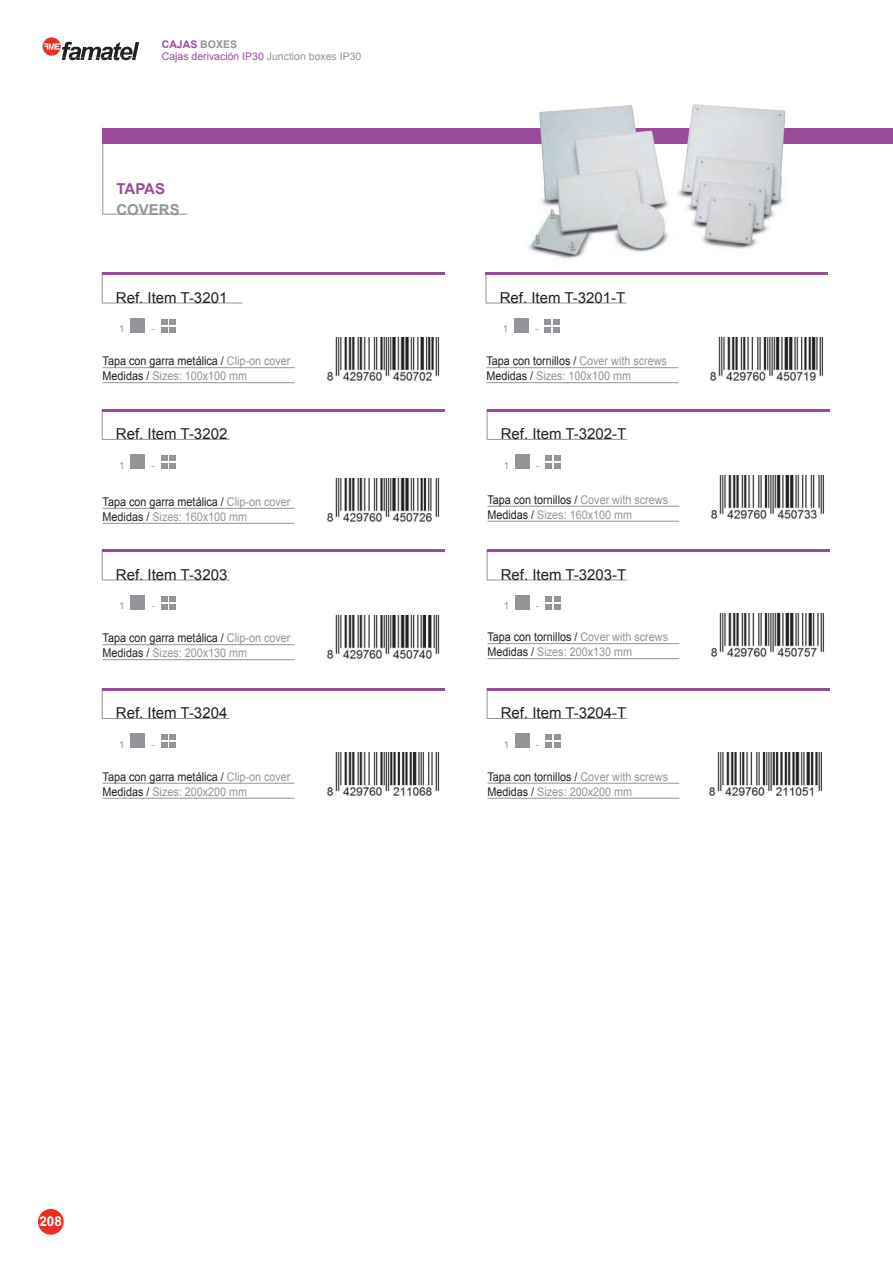
<style>
.page{position:relative;width:893px;height:1263px;background:#fff}
.page>*{position:absolute;margin:0;border:0;box-sizing:border-box;transform-origin:0 0}
.t1{font:15px "Arial";color:#231f20}
.t2{font:700 15px "Arial";color:#939598}
.t3{font:700 15px "Arial";letter-spacing:-.035em;color:#984c9a}
.t4{font:700 13.5px "Arial";color:#fff}
.t5{font:12px/15px "Arial";color:#231f20;scale:.9 1}
.t6{font:12px/15px "Arial";color:#939598;scale:.9 1}
.t7{font:10.5px/12px "Arial";color:#984c9a}
.t8{font:9.75px "Arial";color:#939598}
.s1{font-weight:700}
.s2{font-weight:700;color:#939598}
.s3{color:#939598}
.s4{color:#231f20}
</style>
<div class="page">
<div style="left:38px;top:1209px;width:26px;height:26px;background:#ee2e22;border-radius:50%"></div>
<svg style="left:43px;top:37px;width:18px;height:19px"></svg>
<svg style="left:44px;top:42px;width:95px;height:18px"></svg>
<hr style="left:103px;top:128px;width:1px;height:86px;background:#939598">
<div style="left:103px;top:128px;width:790px;height:15px;background:#984c9a"></div>
<div style="left:514px;top:318px;width:15px;height:15px;background:#939598"></div>
<div style="left:553px;top:319px;width:7px;height:6px;background:#939598"></div>
<svg style="left:545px;top:319px;width:6px;height:14px"></svg>
<div style="left:553px;top:327px;width:7px;height:6px;background:#939598"></div>
<hr style="left:486px;top:367px;width:192px;height:1px;background:#939598">
<hr style="left:486px;top:382px;width:192px;height:1px;background:#939598">
<hr style="left:486px;top:303px;width:140px;height:1px;background:#939598">
<hr style="left:486px;top:273px;width:1px;height:30px;background:#939598">
<hr style="left:486px;top:273px;width:342px;height:2px;background:#984c9a">
<img style="left:710px;top:337px;width:114px;height:44px">
<div style="left:130px;top:318px;width:15px;height:15px;background:#939598"></div>
<svg style="left:161px;top:319px;width:15px;height:14px"></svg>
<hr style="left:103px;top:367px;width:191px;height:1px;background:#939598">
<hr style="left:103px;top:382px;width:191px;height:1px;background:#939598">
<hr style="left:102px;top:303px;width:140px;height:1px;background:#939598">
<hr style="left:102px;top:273px;width:1px;height:30px;background:#939598">
<hr style="left:102px;top:273px;width:342px;height:2px;background:#984c9a">
<img style="left:327px;top:337px;width:113px;height:44px">
<div style="left:515px;top:734px;width:15px;height:14px;background:#939598"></div>
<div style="left:554px;top:734px;width:7px;height:6px;background:#939598"></div>
<svg style="left:546px;top:734px;width:6px;height:14px"></svg>
<div style="left:554px;top:742px;width:7px;height:6px;background:#939598"></div>
<hr style="left:487px;top:783px;width:192px;height:1px;background:#939598">
<hr style="left:487px;top:798px;width:192px;height:1px;background:#939598">
<hr style="left:487px;top:718px;width:140px;height:1px;background:#939598">
<hr style="left:487px;top:688px;width:1px;height:31px;background:#939598">
<hr style="left:487px;top:688px;width:342px;height:3px;background:#984c9a">
<img style="left:709px;top:753px;width:114px;height:43px">
<div style="left:130px;top:455px;width:15px;height:14px;background:#939598"></div>
<svg style="left:161px;top:455px;width:15px;height:14px"></svg>
<hr style="left:103px;top:508px;width:191px;height:1px;background:#939598">
<hr style="left:103px;top:523px;width:191px;height:1px;background:#939598">
<hr style="left:102px;top:439px;width:128px;height:1px;background:#939598">
<hr style="left:102px;top:409px;width:1px;height:31px;background:#939598">
<hr style="left:102px;top:409px;width:342px;height:2px;background:#984c9a">
<img style="left:327px;top:478px;width:113px;height:44px">
<div style="left:515px;top:455px;width:15px;height:14px;background:#939598"></div>
<div style="left:554px;top:455px;width:7px;height:6px;background:#939598"></div>
<svg style="left:546px;top:455px;width:6px;height:14px"></svg>
<div style="left:554px;top:463px;width:7px;height:6px;background:#939598"></div>
<hr style="left:487px;top:506px;width:192px;height:1px;background:#939598">
<hr style="left:487px;top:521px;width:192px;height:1px;background:#939598">
<hr style="left:487px;top:439px;width:140px;height:1px;background:#939598">
<hr style="left:487px;top:409px;width:1px;height:31px;background:#939598">
<hr style="left:487px;top:409px;width:342px;height:2px;background:#984c9a">
<img style="left:711px;top:475px;width:114px;height:44px">
<div style="left:130px;top:595px;width:15px;height:15px;background:#939598"></div>
<svg style="left:161px;top:596px;width:15px;height:14px"></svg>
<hr style="left:103px;top:644px;width:191px;height:1px;background:#939598">
<hr style="left:103px;top:659px;width:191px;height:1px;background:#939598">
<hr style="left:102px;top:580px;width:128px;height:1px;background:#939598">
<hr style="left:102px;top:550px;width:1px;height:30px;background:#939598">
<hr style="left:102px;top:550px;width:342px;height:2px;background:#984c9a">
<img style="left:327px;top:615px;width:113px;height:44px">
<div style="left:515px;top:595px;width:15px;height:15px;background:#939598"></div>
<div style="left:554px;top:596px;width:7px;height:6px;background:#939598"></div>
<svg style="left:546px;top:596px;width:6px;height:14px"></svg>
<div style="left:554px;top:604px;width:7px;height:6px;background:#939598"></div>
<hr style="left:487px;top:643px;width:192px;height:1px;background:#939598">
<hr style="left:487px;top:658px;width:192px;height:1px;background:#939598">
<hr style="left:487px;top:580px;width:140px;height:1px;background:#939598">
<hr style="left:487px;top:550px;width:1px;height:30px;background:#939598">
<hr style="left:487px;top:550px;width:342px;height:2px;background:#984c9a">
<img style="left:711px;top:614px;width:114px;height:43px">
<div style="left:130px;top:734px;width:15px;height:14px;background:#939598"></div>
<svg style="left:161px;top:734px;width:15px;height:14px"></svg>
<hr style="left:103px;top:783px;width:191px;height:1px;background:#939598">
<hr style="left:103px;top:798px;width:191px;height:1px;background:#939598">
<hr style="left:102px;top:718px;width:128px;height:1px;background:#939598">
<hr style="left:102px;top:688px;width:1px;height:31px;background:#939598">
<hr style="left:102px;top:688px;width:342px;height:3px;background:#984c9a">
<img style="left:327px;top:753px;width:113px;height:43px">
<img style="left:525px;top:104px;width:272px;height:155px">
<hr style="left:102px;top:214px;width:85px;height:1px;background:#939598">
<p class="t7" style="left:162px;top:39px;width:201px"><span class="s1">CAJAS</span> <span class="s2">BOXES<br></span>Cajas derivación IP30 <span class="s3">Junction boxes IP30</span></p>
<p class="t3" style="left:116px;top:179px;width:50px">TAPAS</p>
<p class="t2" style="left:116px;top:200px;width:65px">COVERS</p>
<p class="t1" style="left:116px;top:288px;width:113px">Ref. Item T-3201</p>
<p class="t1" style="left:500px;top:288px;width:127px">Ref. Item T-3201-T</p>
<p class="t8" style="left:119px;top:323px;width:7px">1</p>
<p class="t8" style="left:151px;top:323px;width:5px">-</p>
<p class="t5" style="left:103px;top:354px;width:210px">Tapa con garra metálica / <span class="s3">Clip-on cover<br></span>Medidas / <span class="s3">Sizes: 100x100 mm</span></p>
<p class="t8" style="left:503px;top:323px;width:7px">1</p>
<p class="t8" style="left:535px;top:323px;width:5px">-</p>
<p class="t6" style="left:486px;top:354px;width:202px"><span class="s4">Tapa con tornillos /</span> Cover with screws<br><span class="s4">Medidas /</span> Sizes: 100x100 mm</p>
<p class="t1" style="left:116px;top:424px;width:113px">Ref. Item T-3202</p>
<p class="t1" style="left:501px;top:424px;width:127px">Ref. Item T-3202-T</p>
<p class="t8" style="left:119px;top:459px;width:7px">1</p>
<p class="t8" style="left:151px;top:459px;width:5px">-</p>
<p class="t5" style="left:103px;top:494px;width:210px">Tapa con garra metálica / <span class="s3">Clip-on cover<br></span>Medidas / <span class="s3">Sizes: 160x100 mm</span></p>
<p class="t8" style="left:504px;top:459px;width:7px">1</p>
<p class="t8" style="left:536px;top:459px;width:5px">-</p>
<p class="t6" style="left:487px;top:492px;width:202px"><span class="s4">Tapa con tornillos /</span> Cover with screws<br><span class="s4">Medidas /</span> Sizes: 160x100 mm</p>
<p class="t1" style="left:116px;top:565px;width:113px">Ref. Item T-3203</p>
<p class="t1" style="left:501px;top:565px;width:127px">Ref. Item T-3203-T</p>
<p class="t8" style="left:119px;top:599px;width:7px">1</p>
<p class="t8" style="left:151px;top:600px;width:5px">-</p>
<p class="t5" style="left:103px;top:631px;width:210px">Tapa con garra metálica / <span class="s3">Clip-on cover<br></span>Medidas / <span class="s3">Sizes: 200x130 mm</span></p>
<p class="t8" style="left:504px;top:599px;width:7px">1</p>
<p class="t8" style="left:536px;top:600px;width:5px">-</p>
<p class="t6" style="left:487px;top:630px;width:202px"><span class="s4">Tapa con tornillos /</span> Cover with screws<br><span class="s4">Medidas /</span> Sizes: 200x130 mm</p>
<p class="t1" style="left:116px;top:703px;width:113px">Ref. Item T-3204</p>
<p class="t1" style="left:501px;top:703px;width:127px">Ref. Item T-3204-T</p>
<p class="t8" style="left:119px;top:738px;width:7px">1</p>
<p class="t8" style="left:151px;top:738px;width:5px">-</p>
<p class="t5" style="left:103px;top:769px;width:210px">Tapa con garra metálica / <span class="s3">Clip-on cover<br></span>Medidas / <span class="s3">Sizes: 200x200 mm</span></p>
<p class="t8" style="left:504px;top:738px;width:7px">1</p>
<p class="t8" style="left:536px;top:738px;width:5px">-</p>
<p class="t6" style="left:487px;top:769px;width:202px"><span class="s4">Tapa con tornillos /</span> Cover with screws<br><span class="s4">Medidas /</span> Sizes: 200x200 mm</p>
<p class="t4" style="left:39px;top:1212px;width:24px">208</p>
</div>
